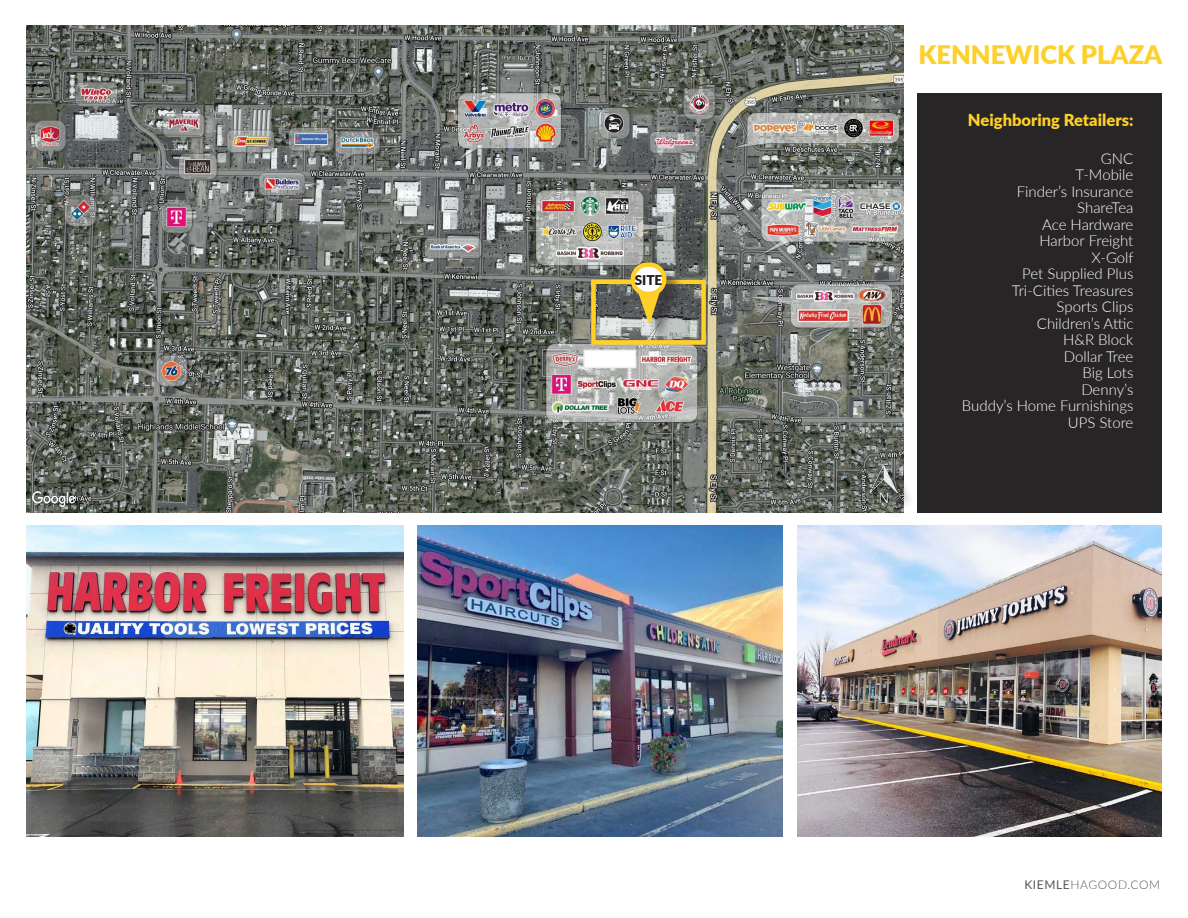
<style>
.page{position:relative;width:1188px;height:918px;background:#fff}
.page>*{position:absolute;margin:0;border:0;box-sizing:border-box;transform-origin:0 0}
.t1{font:900 25.5px "Lato";color:#fed028}
.t2{font:900 16.5px "Lato";color:#fed028}
.t3{font:300 15px/16.5px "Lato";color:#fff;text-align:right}
.t4{font:900 13.5px "Lato";color:#231f20}
.t5{font:300 12px "Lato";letter-spacing:.05em;color:#57585a}
.s1{font-weight:400}
</style>
<div class="page">
<img style="left:26px;top:25px;width:878px;height:488px">
<div style="left:917px;top:94px;width:245px;height:419px;background:#282526"></div>
<div style="left:873px;top:468px;width:42px;height:52px;background:#231f20;opacity:.5"></div>
<img style="left:870px;top:465px;width:28px;height:40px">
<img style="left:32px;top:492px;width:43px;height:14px">
<img style="left:26px;top:526px;width:378px;height:311px">
<img style="left:418px;top:526px;width:364px;height:311px">
<img style="left:797px;top:526px;width:365px;height:311px">
<div style="left:633px;top:265px;width:52px;height:77px;background:#231f20;opacity:.5"></div>
<svg style="left:587px;top:277px;width:121px;height:70px;background:#958e6b"></svg>
<svg style="left:633px;top:265px;width:31px;height:29px"></svg>
<div style="left:631px;top:262px;width:35px;height:34px;border:4px solid #fed028;border-radius:15px"></div>
<div style="left:583px;top:350px;width:53px;height:18px;background:#fff;border:2px solid #efefef"></div>
<p class="t4" style="left:635px;top:270px;width:29px">SITE</p>
<p class="t1" style="left:918px;top:35px;width:245px">KENNEWICK PLAZA</p>
<p class="t2" style="left:968px;top:107px;width:167px">Neighboring Retailers:</p>
<p class="t3" style="left:1101px;top:150px;width:34px">GNC</p>
<p class="t3" style="left:1076px;top:166px;width:59px">T-Mobile</p>
<p class="t3" style="left:1017px;top:183px;width:118px">Finder’s Insurance</p>
<p class="t3" style="left:1077px;top:199px;width:58px">ShareTea</p>
<p class="t3" style="left:1042px;top:216px;width:93px">Ace Hardware</p>
<p class="t3" style="left:1039px;top:232px;width:96px">Harbor Freight</p>
<p class="t3" style="left:1091px;top:249px;width:44px">X-Golf</p>
<p class="t3" style="left:1022px;top:265px;width:113px">Pet Supplied Plus</p>
<p class="t3" style="left:1012px;top:282px;width:123px">Tri-Cities Treasures</p>
<p class="t3" style="left:1057px;top:298px;width:78px">Sports Clips</p>
<p class="t3" style="left:1037px;top:315px;width:98px">Children’s Attic</p>
<p class="t3" style="left:1063px;top:331px;width:72px">H&amp;R Block<br>Dollar Tree<br>Big Lots</p>
<p class="t3" style="left:1081px;top:381px;width:54px">Denny’s</p>
<p class="t3" style="left:962px;top:397px;width:173px">Buddy’s Home Furnishings<br>UPS Store</p>
<p class="t5" style="left:1024px;top:876px;width:137px"><span class="s1">KIEMLE</span>HAGOOD.COM</p>
</div>
